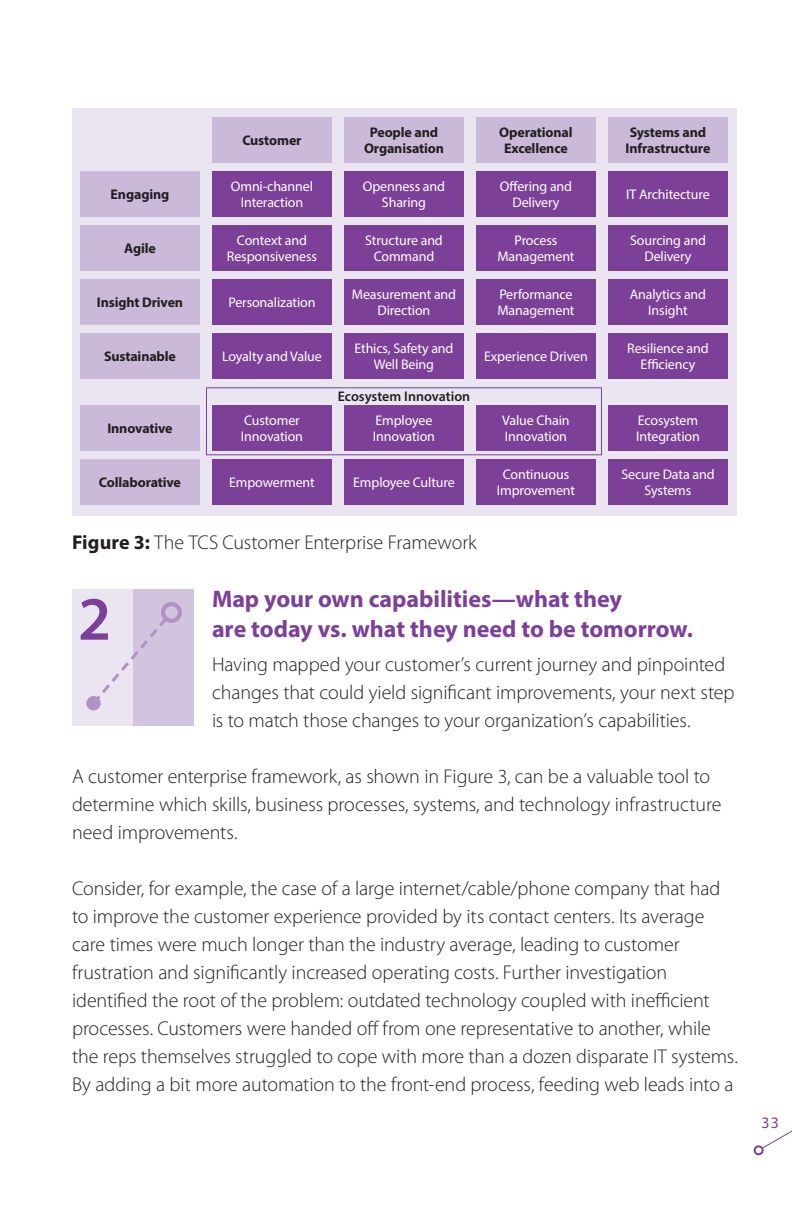
<style>
.page{position:relative;width:792px;height:1224px;background:#fff}
.page>*{position:absolute;margin:0;border:0;box-sizing:border-box;transform-origin:0 0}
.t1{font:600 62px "Myriad Pro";color:#7c4099}
._3A_Body_100k_10_14{font:700 24px/30px "Myriad Pro";color:#7c4099}
._3A_Body_100k_10_14-2{font:300 20px/28px "Myriad Pro";letter-spacing:-.005em;color:#231f20}
.t2{font:16px "Myriad Pro";color:#7c4099}
.t3{font:14px/16px "Myriad Pro";letter-spacing:-.01em;color:#fff;text-align:center}
._12_Page_33_chart_bo{font:700 14px/16px "Myriad Pro";letter-spacing:-.01em;color:#231f20;text-align:center}
.t4{font:600 14px "Myriad Pro";color:#231f20}
.s1{font-weight:700}
</style>
<div class="page">
<svg style="left:753px;top:1130px;width:39px;height:26px"></svg>
<div style="left:72px;top:589px;width:61px;height:137px;background:#ebe5f1"></div>
<div style="left:133px;top:589px;width:61px;height:137px;background:#d2c3df"></div>
<svg style="left:90px;top:616px;width:78px;height:83px"></svg>
<div style="left:161px;top:602px;width:21px;height:21px;border:4px solid #b093c4;border-radius:50%"></div>
<div style="left:86px;top:696px;width:15px;height:14px;background:#b093c4;border-radius:50%"></div>
<div style="left:72px;top:108px;width:665px;height:408px;background:#ebe5f1"></div>
<div style="left:206px;top:387px;width:396px;height:68px;border:1px solid #7c4099"></div>
<div style="left:80px;top:171px;width:120px;height:46px;background:#cab9d9"></div>
<div style="left:80px;top:225px;width:120px;height:46px;background:#cab9d9"></div>
<div style="left:80px;top:279px;width:120px;height:46px;background:#cab9d9"></div>
<div style="left:80px;top:333px;width:120px;height:46px;background:#cab9d9"></div>
<div style="left:80px;top:405px;width:120px;height:46px;background:#cab9d9"></div>
<div style="left:80px;top:459px;width:120px;height:46px;background:#cab9d9"></div>
<div style="left:212px;top:171px;width:120px;height:46px;background:#7c4099"></div>
<div style="left:212px;top:225px;width:120px;height:46px;background:#7c4099"></div>
<div style="left:212px;top:279px;width:120px;height:46px;background:#7c4099"></div>
<div style="left:212px;top:333px;width:120px;height:46px;background:#7c4099"></div>
<div style="left:212px;top:405px;width:120px;height:46px;background:#7c4099"></div>
<div style="left:212px;top:459px;width:120px;height:46px;background:#7c4099"></div>
<div style="left:212px;top:117px;width:120px;height:46px;background:#cab9d9"></div>
<div style="left:344px;top:171px;width:120px;height:46px;background:#7c4099"></div>
<div style="left:344px;top:225px;width:120px;height:46px;background:#7c4099"></div>
<div style="left:344px;top:279px;width:120px;height:46px;background:#7c4099"></div>
<div style="left:344px;top:333px;width:120px;height:46px;background:#7c4099"></div>
<div style="left:344px;top:405px;width:120px;height:46px;background:#7c4099"></div>
<div style="left:344px;top:459px;width:120px;height:46px;background:#7c4099"></div>
<div style="left:344px;top:117px;width:120px;height:46px;background:#cab9d9"></div>
<div style="left:476px;top:171px;width:120px;height:46px;background:#7c4099"></div>
<div style="left:476px;top:225px;width:120px;height:46px;background:#7c4099"></div>
<div style="left:476px;top:279px;width:120px;height:46px;background:#7c4099"></div>
<div style="left:476px;top:333px;width:120px;height:46px;background:#7c4099"></div>
<div style="left:476px;top:405px;width:120px;height:46px;background:#7c4099"></div>
<div style="left:476px;top:459px;width:120px;height:46px;background:#7c4099"></div>
<div style="left:476px;top:117px;width:120px;height:46px;background:#cab9d9"></div>
<div style="left:608px;top:171px;width:120px;height:46px;background:#7c4099"></div>
<div style="left:608px;top:225px;width:120px;height:46px;background:#7c4099"></div>
<div style="left:608px;top:279px;width:120px;height:46px;background:#7c4099"></div>
<div style="left:608px;top:333px;width:120px;height:46px;background:#7c4099"></div>
<div style="left:608px;top:405px;width:120px;height:46px;background:#7c4099"></div>
<div style="left:608px;top:459px;width:120px;height:46px;background:#7c4099"></div>
<div style="left:608px;top:117px;width:120px;height:46px;background:#cab9d9"></div>
<p class="_12_Page_33_chart_bo" style="left:111px;top:186px;width:60px">Engaging</p>
<p class="_12_Page_33_chart_bo" style="left:124px;top:240px;width:33px">Agile</p>
<p class="_12_Page_33_chart_bo" style="left:97px;top:294px;width:88px">Insight Driven</p>
<p class="_12_Page_33_chart_bo" style="left:104px;top:348px;width:73px">Sustainable</p>
<p class="_12_Page_33_chart_bo" style="left:107px;top:420px;width:67px">Innovative</p>
<p class="_12_Page_33_chart_bo" style="left:99px;top:474px;width:84px">Collaborative</p>
<p class="_12_Page_33_chart_bo" style="left:242px;top:132px;width:61px">Customer</p>
<p class="t3" style="left:231px;top:179px;width:84px">Omni-channel<br>Interaction</p>
<p class="t3" style="left:227px;top:233px;width:92px">Context and<br>Responsiveness</p>
<p class="t3" style="left:228px;top:295px;width:89px">Personalization</p>
<p class="t3" style="left:222px;top:349px;width:101px">Loyalty and Value</p>
<p class="t3" style="left:241px;top:413px;width:64px;text-align:left">Customer<br>Innovation</p>
<p class="t3" style="left:229px;top:475px;width:87px">Empowerment</p>
<p class="_12_Page_33_chart_bo" style="left:364px;top:124px;width:81px">People and<br>Organisation</p>
<p class="t3" style="left:363px;top:179px;width:84px">Openness and<br>Sharing</p>
<p class="t3" style="left:365px;top:233px;width:79px">Structure and<br>Command</p>
<p class="t3" style="left:352px;top:287px;width:106px">Measurement and<br>Direction</p>
<p class="t3" style="left:354px;top:341px;width:101px">Ethics, Safety and<br>Well Being</p>
<p class="t4" style="left:338px;top:387px;width:134px">Ecosystem Innovation</p>
<p class="t3" style="left:373px;top:413px;width:64px;text-align:left">Employee<br>Innovation</p>
<p class="t3" style="left:353px;top:475px;width:103px">Employee Culture</p>
<p class="_12_Page_33_chart_bo" style="left:499px;top:124px;width:75px">Operational<br>Excellence</p>
<p class="t3" style="left:500px;top:179px;width:74px">Offering and<br>Delivery</p>
<p class="t3" style="left:497px;top:233px;width:79px">Process<br>Management</p>
<p class="t3" style="left:497px;top:287px;width:79px;text-align:left">Performance<br>Management</p>
<p class="t3" style="left:484px;top:349px;width:105px">Experience Driven</p>
<p class="t3" style="left:502px;top:413px;width:69px;text-align:left">Value Chain<br>Innovation</p>
<p class="t3" style="left:497px;top:467px;width:80px">Continuous<br>Improvement</p>
<p class="_3A_Body_100k_10_14-2" style="left:72px;top:528px;width:406px"><span class="s1">Figure 3:</span> The TCS Customer Enterprise Framework</p>
<p class="_12_Page_33_chart_bo" style="left:626px;top:124px;width:86px;text-align:left">Systems and<br>Infrastructure</p>
<p class="t3" style="left:626px;top:187px;width:85px">IT Architecture</p>
<p class="t3" style="left:630px;top:233px;width:77px">Sourcing and<br>Delivery</p>
<p class="t3" style="left:630px;top:287px;width:78px">Analytics and<br>Insight</p>
<p class="t3" style="left:627px;top:341px;width:83px">Resilience and<br>Efficiency</p>
<p class="t3" style="left:636px;top:413px;width:65px;text-align:left">Ecosystem<br>Integration</p>
<p class="t3" style="left:621px;top:467px;width:95px">Secure Data and<br>Systems</p>
<p class="_3A_Body_100k_10_14" style="left:212px;top:583px;width:482px">Map your own capabilities—what they<br>are today vs. what they need to be tomorrow.</p>
<p class="_3A_Body_100k_10_14-2" style="left:212px;top:650px;width:524px">Having mapped your customer’s current journey and pinpointed changes that could yield significant improvements, your next step is to match those changes to your organization’s capabilities.</p>
<p class="_3A_Body_100k_10_14-2" style="left:72px;top:762px;width:651px">A customer enterprise framework, as shown in Figure 3, can be a valuable tool to determine which skills, business processes, systems, and technology infrastructure need improvements.</p>
<p class="_3A_Body_100k_10_14-2" style="left:72px;top:874px;width:667px">Consider, for example, the case of a large internet/cable/phone company that had to improve the customer experience provided by its contact centers. Its average care times were much longer than the industry average, leading to customer frustration and significantly increased operating costs. Further investigation identified the root of the problem: outdated technology coupled with inefficient processes. Customers were handed off from one representative to another, while the reps themselves struggled to cope with more than a dozen disparate IT systems.<br>By adding a bit more automation to the front-end process, feeding web leads into a</p>
<p class="t1" style="left:78px;top:579px;width:35px">2</p>
<p class="t2" style="left:761px;top:1113px;width:19px">33</p>
</div>
